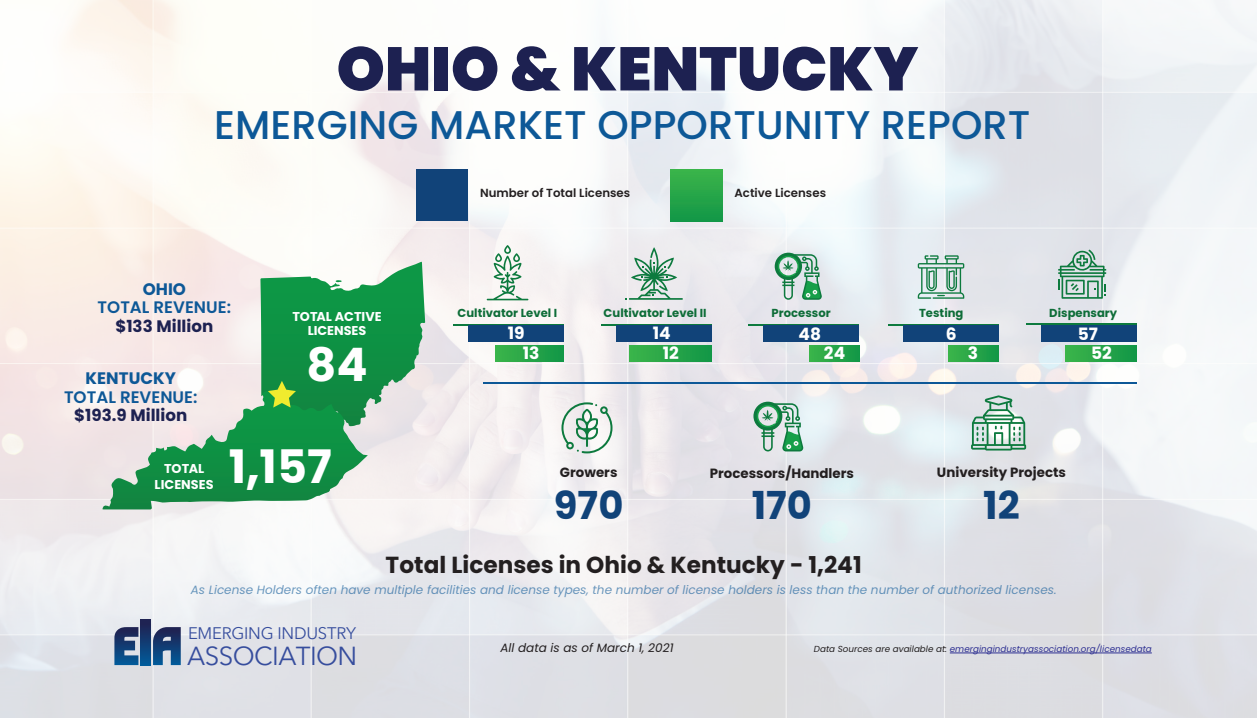
<style>
.page{position:relative;width:1257px;height:718px;background:#fff}
.page>*{position:absolute;margin:0;border:0;box-sizing:border-box;transform-origin:0 0}
.t1{font:900 61.3px "Poppins";color:#1d2151}
.t2{font:700 46.1px "Poppins";color:#fff}
.t3{font:500 40px "Poppins";color:#0d5897}
.t4{font:700 38.5px "Poppins";color:#114379}
.t5{font:25.9px "Avenir Next LT Pro";letter-spacing:-.025em;color:#364d9d}
.t6{font:700 23.2px "Poppins";color:#231f20}
.t7{font:700 17px/20.4px "Poppins";color:#fff}
.t8{font:600 16.6px "Poppins";color:#0d5897}
.t9{font:700 16.6px "Poppins";color:#1d2151}
.t10{font:16.6px "Avenir Next LT Pro";letter-spacing:-.015em;color:#364d9d}
.t11{font:700 16.6px "Poppins";color:#0d5897}
.t12{font:700 13.4px "Poppins";color:#231f20}
.t13{font:700 12.8px/15.4px "Poppins";color:#fff;text-align:center}
.t14{font:italic 12px "Poppins";color:#0d5897}
.t15{font:italic 12px "Poppins";color:#231f20}
.t16{font:600 11.7px "Poppins";color:#231f20}
.t17{font:700 11.6px "Poppins";color:#0e6d38}
.t18{font:italic 8.8px "Poppins";color:#2e3092}
.s1{color:#231f20}
</style>
<div class="page">
<img style="left:0;top:0;width:1256px;height:717px">
<svg style="left:486px;top:245px;width:42px;height:55px"></svg>
<svg style="left:625px;top:247px;width:57px;height:53px"></svg>
<svg style="left:774px;top:252px;width:47px;height:48px"></svg>
<svg style="left:917px;top:255px;width:47px;height:44px"></svg>
<svg style="left:1058px;top:249px;width:48px;height:50px"></svg>
<hr style="left:452px;top:323px;width:111px;height:2px;background:#0d7a3e">
<hr style="left:601px;top:323px;width:110px;height:2px;background:#0d7a3e">
<hr style="left:748px;top:323px;width:111px;height:2px;background:#0d7a3e">
<hr style="left:888px;top:323px;width:110px;height:2px;background:#0d7a3e">
<hr style="left:1025px;top:323px;width:111px;height:2px;background:#0d7a3e">
<div style="left:467px;top:325px;width:96px;height:17px;background:#114379"></div>
<div style="left:495px;top:345px;width:68px;height:17px;background:linear-gradient(to right,#3bb44a,#139747)"></div>
<div style="left:616px;top:325px;width:95px;height:17px;background:#114379"></div>
<div style="left:629px;top:345px;width:82px;height:17px;background:linear-gradient(to right,#3bb44a,#139747)"></div>
<div style="left:763px;top:325px;width:96px;height:17px;background:#114379"></div>
<div style="left:809px;top:345px;width:50px;height:17px;background:linear-gradient(to right,#3cb54a,#139747)"></div>
<div style="left:903px;top:325px;width:95px;height:17px;background:#114379"></div>
<div style="left:948px;top:345px;width:50px;height:17px;background:linear-gradient(to right,#3cb54a,#149847)"></div>
<div style="left:1040px;top:325px;width:96px;height:17px;background:#114379"></div>
<div style="left:1065px;top:345px;width:71px;height:17px;background:linear-gradient(to right,#3cb54a,#129747)"></div>
<div style="left:416px;top:169px;width:52px;height:52px;background:#114379"></div>
<div style="left:670px;top:169px;width:52px;height:52px;background:linear-gradient(to bottom,#3cb54a,#129747)"></div>
<svg style="left:561px;top:402px;width:51px;height:51px"></svg>
<svg style="left:753px;top:401px;width:50px;height:50px"></svg>
<svg style="left:971px;top:395px;width:55px;height:55px"></svg>
<svg style="left:102px;top:262px;width:318px;height:247px"></svg>
<hr style="left:483px;top:382px;width:653px;height:1px;background:#0d5897">
<svg style="left:114px;top:627px;width:24px;height:38px"></svg>
<svg style="left:141px;top:619px;width:10px;height:46px"></svg>
<svg style="left:153px;top:627px;width:28px;height:38px"></svg>
<hr style="left:949px;top:652px;width:202px;height:1px;background:#2e3092">
<h1 class="t1" style="left:336px;top:33px;width:583px">OHIO &amp; KENTUCKY</h1>
<h3 class="t3" style="left:214px;top:101px;width:818px">EMERGING MARKET OPPORTUNITY REPORT</h3>
<h3 class="t11" style="left:143px;top:280px;width:45px">OHIO</h3>
<h3 class="t8" style="left:98px;top:298px;width:135px">TOTAL REVENUE:</h3>
<h3 class="t9" style="left:115px;top:316px;width:99px">$133 Million</h3>
<h3 class="t11" style="left:86px;top:369px;width:92px">KENTUCKY</h3>
<h3 class="t8" style="left:64px;top:387px;width:135px">TOTAL REVENUE:</h3>
<h3 class="t9" style="left:74px;top:405px;width:115px">$193.9 Million</h3>
<p class="t13" style="left:292px;top:308px;width:91px">TOTAL ACTIVE</p>
<p class="t13" style="left:308px;top:322px;width:60px">LICENSES</p>
<h2 class="t2" style="left:306px;top:338px;width:63px">84</h2>
<p class="t13" style="left:155px;top:461px;width:61px">TOTAL<br>LICENSES</p>
<h2 class="t2" style="left:229px;top:439px;width:105px">1,157</h2>
<p class="t16" style="left:480px;top:186px;width:152px">Number of Total Licenses</p>
<p class="t16" style="left:734px;top:186px;width:93px">Active Licenses</p>
<p class="t17" style="left:457px;top:306px;width:101px">Cultivator Level I</p>
<p class="t17" style="left:603px;top:306px;width:104px">Cultivator Level II</p>
<p class="t17" style="left:771px;top:306px;width:61px">Processor</p>
<p class="t17" style="left:919px;top:306px;width:46px">Testing</p>
<p class="t17" style="left:1049px;top:306px;width:69px">Dispensary</p>
<h3 class="t7" style="left:522px;top:323px;width:18px;text-indent:-15px">19<br>13</h3>
<h3 class="t7" style="left:653px;top:323px;width:27px;text-align:center">14<br>12</h3>
<h3 class="t7" style="left:798px;top:323px;width:24px">48</h3>
<h3 class="t7" style="left:945px;top:323px;width:12px">6</h3>
<h3 class="t7" style="left:1091px;top:324px;width:22px;line-height:19.6px;text-indent:-13px">57<br>52</h3>
<h3 class="t7" style="left:824px;top:343px;width:23px">24</h3>
<h3 class="t7" style="left:967px;top:343px;width:12px">3</h3>
<p class="t12" style="left:560px;top:464px;width:59px">Growers</p>
<h3 class="t4" style="left:554px;top:483px;width:71px">970</h3>
<p class="t12" style="left:709px;top:465px;width:146px">Processors/Handlers</p>
<h3 class="t4" style="left:751px;top:483px;width:62px">170</h3>
<p class="t12" style="left:936px;top:464px;width:130px">University Projects</p>
<h3 class="t4" style="left:983px;top:483px;width:38px">12</h3>
<h3 class="t6" style="left:385px;top:551px;width:477px">Total Licenses in Ohio &amp; Kentucky - 1,241</h3>
<p class="t14" style="left:191px;top:583px;width:867px">As License Holders often have multiple facilities and license types, the number of license holders is less than the number of authorized licenses.</p>
<h3 class="t10" style="left:188px;top:623px;width:170px">EMERGING INDUSTRY</h3>
<h3 class="t5" style="left:187px;top:640px;width:172px">ASSOCIATION</h3>
<p class="t18" style="left:813px;top:643px;width:339px"><span class="s1">Data Sources are available at:</span> emergingindustryassociation.org/licensedata</p>
<p class="t15" style="left:500px;top:640px;width:174px">All data is as of March 1, 2021</p>
</div>
